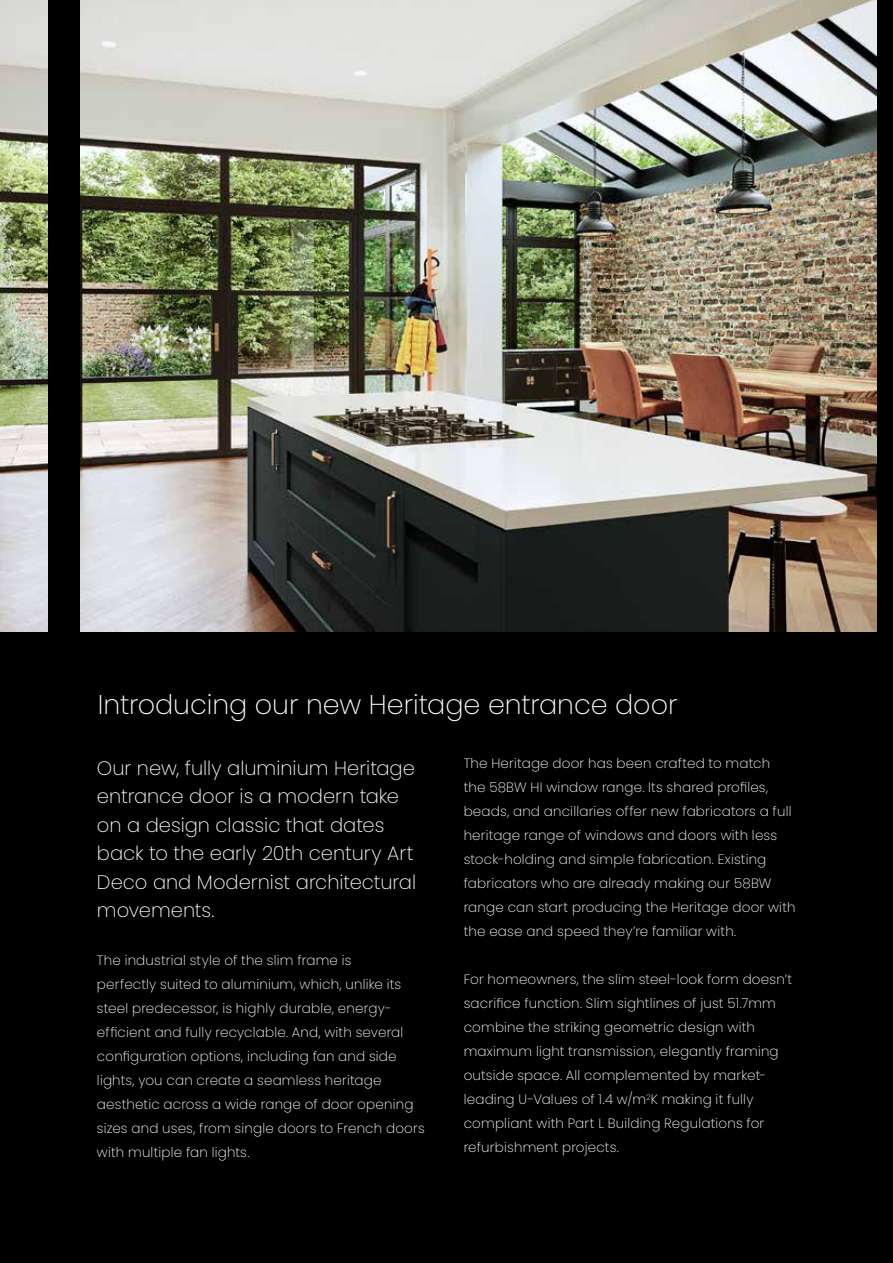
<style>
.page{position:relative;width:893px;height:1263px;background:#fff}
.page>*{position:absolute;margin:0;border:0;box-sizing:border-box;transform-origin:0 0}
.t1{font:200 27px "Poppins";color:#fff}
.t2{font:200 19.5px/28.5px "Poppins";color:#fff}
.t3{font:200 13.5px/24px "Poppins";letter-spacing:.015em;color:#fff}
</style>
<div class="page">
<div style="left:0;top:631px;width:893px;height:632px;background:#000"></div>
<img style="left:0;top:0;width:877px;height:631px">
<div style="left:48px;top:0;width:32px;height:1263px;background:#000"></div>
<div style="left:877px;top:0;width:16px;height:1263px;background:#000"></div>
<h1 class="t1" style="left:98px;top:689px;width:581px">Introducing our new Heritage entrance door</h1>
<h2 class="t2" style="left:97px;top:754px;width:321px">Our new, fully aluminium Heritage entrance door is a modern take on a design classic that dates back to the early 20th century Art<br>Deco and Modernist architectural movements.</h2>
<p class="t3" style="left:97px;top:948px;width:329px">The industrial style of the slim frame is<br>perfectly suited to aluminium, which, unlike its steel predecessor, is highly durable, energy&shy;efficient and fully recyclable. And, with several configuration options, including fan and side lights, you can create a seamless heritage aesthetic across a wide range of door opening sizes and uses, from single doors to French doors with multiple fan lights.</p>
<p class="t3" style="left:464px;top:752px;width:333px">The Heritage door has been crafted to match<br>the 58BW HI window range. Its shared profiles, beads, and ancillaries offer new fabricators a full heritage range of windows and doors with less stock-holding and simple fabrication. Existing fabricators who are already making our 58BW range can start producing the Heritage door with the ease and speed they’re familiar with.</p>
<p class="t3" style="left:464px;top:968px;width:330px">For homeowners, the slim steel-look form doesn’t sacrifice function. Slim sightlines of just 51.7mm combine the striking geometric design with maximum light transmission, elegantly framing outside space. All complemented by market&shy;leading U-Values of 1.4 w/m<sup>2</sup>K making it fully compliant with Part L Building Regulations for refurbishment projects.</p>
</div>
